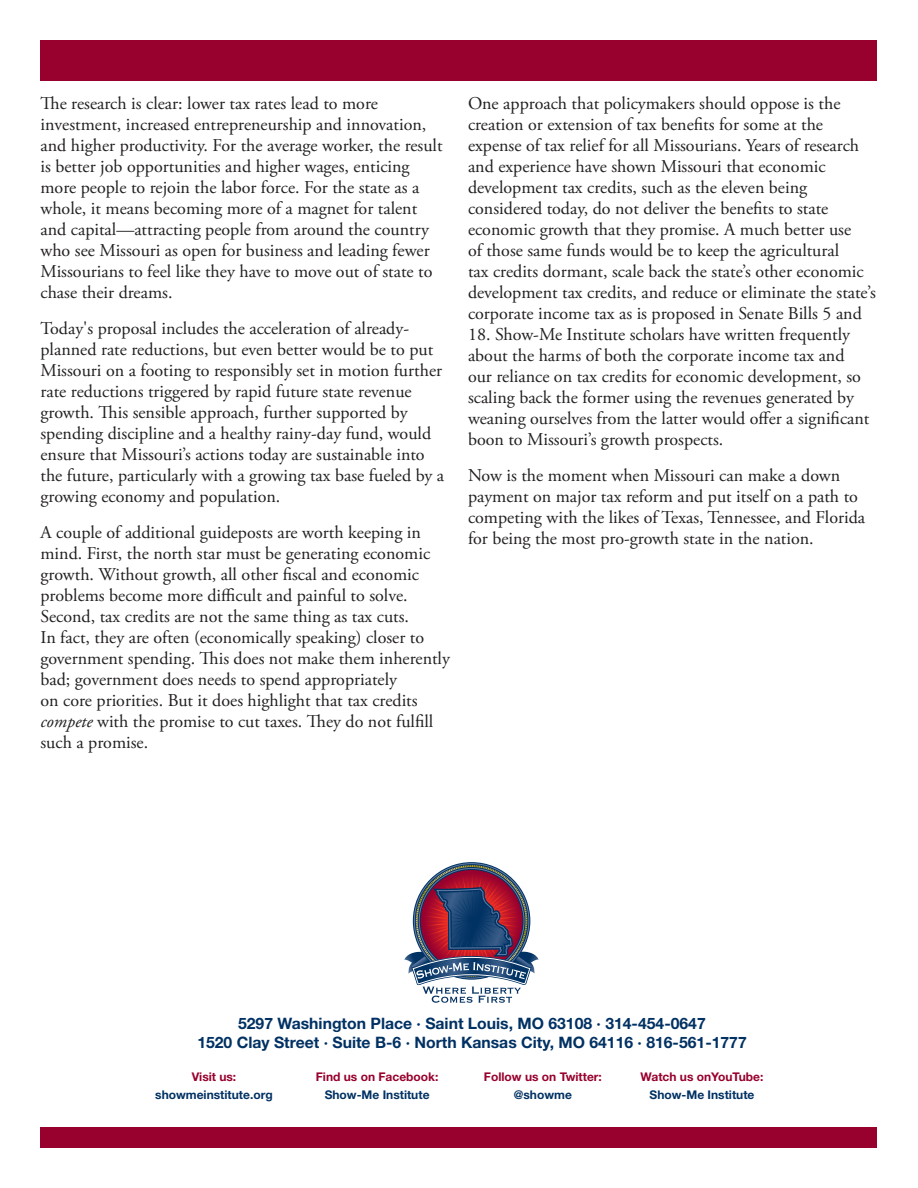
<style>
.page{position:relative;width:918px;height:1188px;background:#fff}
.page>*{position:absolute;margin:0;border:0;box-sizing:border-box;transform-origin:0 0}
.t1{font:18px/21px "Adobe Garamond Pro";color:#231f20}
.Testimony_Header{font:700 15.75px "Helvetica Neue LT Std";color:#003163}
.Testimony_Header-2{font:700 12px/18px "Helvetica Neue LT Std";color:#98012d;text-align:center}
.Testimony_Header-3{font:700 12px/18px "Helvetica Neue LT Std";color:#003163;text-align:center}
.s1{font-style:italic}
.s2{color:#98012d}
.s3{color:#003163}
</style>
<div class="page">
<div style="left:40px;top:40px;width:838px;height:41px;background:#98012d"></div>
<div style="left:40px;top:1127px;width:838px;height:21px;background:#98012d"></div>
<svg style="left:404px;top:871px;width:135px;height:132px"></svg>
<p class="t1" style="left:40px;top:93px;width:404px">The research is clear: lower tax rates lead to more investment, increased entrepreneurship and innovation, and higher productivity. For the average worker, the result is better job opportunities and higher wages, enticing more people to rejoin the labor force. For the state as a whole, it means becoming more of a magnet for talent and capital—attracting people from around the country who see Missouri as open for business and leading fewer Missourians to feel like they have to move out of state to chase their dreams.</p>
<p class="t1" style="left:40px;top:318px;width:405px">Today's proposal includes the acceleration of already&shy;planned rate reductions, but even better would be to put Missouri on a footing to responsibly set in motion further rate reductions triggered by rapid future state revenue growth. This sensible approach, further supported by spending discipline and a healthy rainy-day fund, would ensure that Missouri’s actions today are sustainable into the future, particularly with a growing tax base fueled by a growing economy and population.</p>
<p class="t1" style="left:40px;top:522px;width:411px">A couple of additional guideposts are worth keeping in mind. First, the north star must be generating economic growth. Without growth, all other fiscal and economic problems become more difficult and painful to solve.<br>Second, tax credits are not the same thing as tax cuts.<br>In fact, they are often (economically speaking) closer to government spending. This does not make them inherently bad; government does needs to spend appropriately<br>on core priorities. But it does highlight that tax credits <span class="s1">compete</span> with the promise to cut taxes. They do not fulfill such a promise.</p>
<p class="t1" style="left:468px;top:93px;width:409px">One approach that policymakers should oppose is the creation or extension of tax benefits for some at the expense of tax relief for all Missourians. Years of research and experience have shown Missouri that economic development tax credits, such as the eleven being considered today, do not deliver the benefits to state economic growth that they promise. A much better use<br>of those same funds would be to keep the agricultural<br>tax credits dormant, scale back the state’s other economic development tax credits, and reduce or eliminate the state’s corporate income tax as is proposed in Senate Bills 5 and</p>
<p class="t1" style="left:468px;top:324px;width:403px">18. Show-Me Institute scholars have written frequently about the harms of both the corporate income tax and our reliance on tax credits for economic development, so scaling back the former using the revenues generated by weaning ourselves from the latter would offer a significant boon to Missouri’s growth prospects.</p>
<p class="t1" style="left:468px;top:465px;width:399px">Now is the moment when Missouri can make a down payment on major tax reform and put itself on a path to competing with the likes of Texas, Tennessee, and Florida for being the most pro-growth state in the nation.</p>
<p class="Testimony_Header" style="left:238px;top:1014px;width:469px">5297 Washington Place · Saint Louis, MO 63108 · 314-454-0647</p>
<p class="Testimony_Header" style="left:197px;top:1032px;width:551px">1520 Clay Street · Suite B-6 · North Kansas City, MO 64116 · 816-561-1777</p>
<p class="Testimony_Header-3" style="left:155px;top:1068px;width:119px"><span class="s2">Visit us: </span>showmeinstitute.org</p>
<p class="Testimony_Header-2" style="left:316px;top:1068px;width:124px">Find us on Facebook:<br><span class="s3">Show-Me Institute</span></p>
<p class="Testimony_Header-2" style="left:484px;top:1068px;width:119px">Follow us on Twitter: <span class="s3">@showme</span></p>
<p class="Testimony_Header-2" style="left:641px;top:1068px;width:124px">Watch us onYouTube:<br><span class="s3">Show-Me Institute</span></p>
</div>
